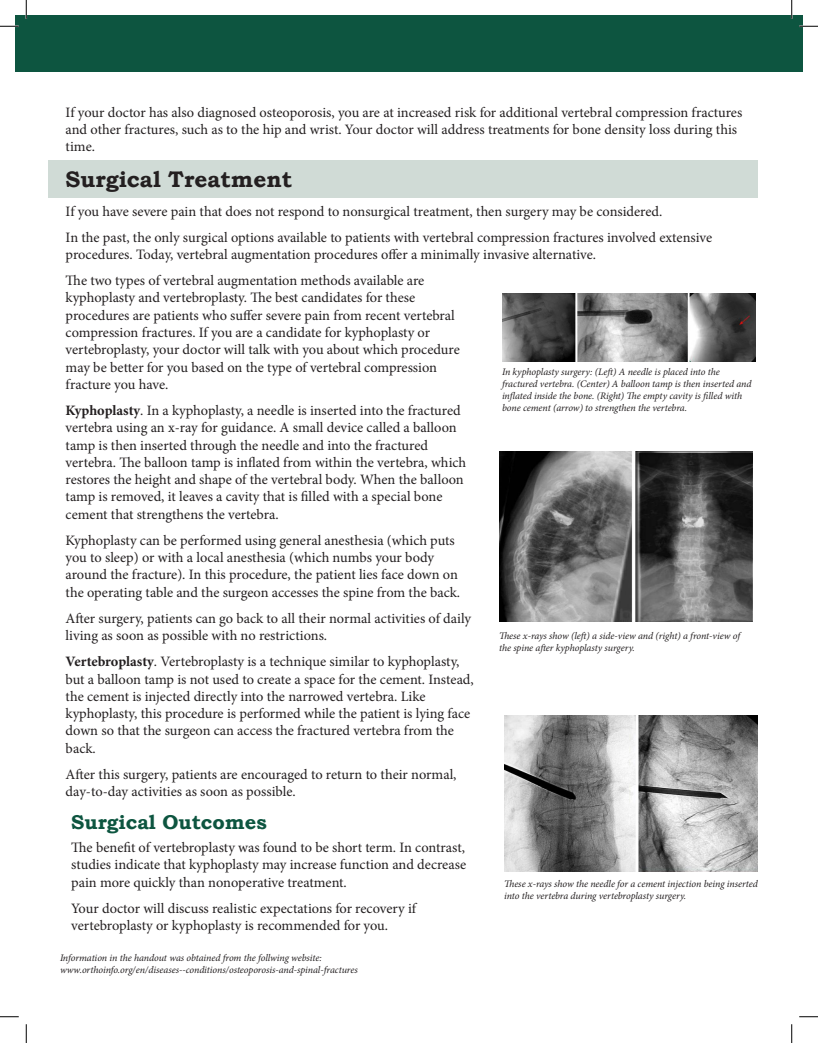
<style>
.page{position:relative;width:818px;height:1043px;background:#fff}
.page>*{position:absolute;margin:0;border:0;box-sizing:border-box;transform-origin:0 0}
.Header_2{font:700 22.5px "Bookman Old Style";color:#231f20}
.header_3{font:700 20px "Bookman Old Style";color:#0d5540}
.Paragraph_2{font:14.38px/17.2px "Minion Pro";color:#231f20}
.Paragraph_3{font:14.38px/17.2px "Minion Pro";letter-spacing:-.005em;color:#231f20;text-align:justify}
.Image_Caption{font:italic 10px/12px "Minion Pro";letter-spacing:-.005em;color:#231f20}
.s1{font-weight:700}
</style>
<div class="page">
<div style="left:15px;top:15px;width:787px;height:56px;background:#0d5540"></div>
<div style="left:49px;top:160px;width:709px;height:38px;background:#d0dbd6"></div>
<img style="left:503px;top:294px;width:252px;height:67px">
<img style="left:499px;top:451px;width:253px;height:171px">
<img style="left:504px;top:716px;width:254px;height:155px">
<svg style="left:0;top:25px;width:19px;height:2px"></svg>
<svg style="left:799px;top:25px;width:19px;height:2px"></svg>
<svg style="left:0;top:1016px;width:19px;height:1px"></svg>
<svg style="left:799px;top:1016px;width:19px;height:1px"></svg>
<svg style="left:25px;top:0;width:2px;height:19px"></svg>
<svg style="left:25px;top:1024px;width:2px;height:18px"></svg>
<svg style="left:790px;top:0;width:2px;height:19px"></svg>
<svg style="left:791px;top:1024px;width:1px;height:18px"></svg>
<p class="Paragraph_2" style="left:66px;top:103px;width:678px">If your doctor has also diagnosed osteoporosis, you are at increased risk for additional vertebral compression fractures and other fractures, such as to the hip and wrist. Your doctor will address treatments for bone density loss during this time.</p>
<p class="Header_2" style="left:66px;top:163px;width:228px">Surgical Treatment</p>
<p class="Paragraph_2" style="left:66px;top:202px;width:598px">If you have severe pain that does not respond to nonsurgical treatment, then surgery may be considered.</p>
<p class="Paragraph_2" style="left:66px;top:229px;width:648px">In the past, the only surgical options available to patients with vertebral compression fractures involved extensive procedures. Today, vertebral augmentation procedures offer a minimally invasive alternative.</p>
<p class="Paragraph_2" style="left:66px;top:272px;width:395px">The two types of vertebral augmentation methods available are kyphoplasty and vertebroplasty. The best candidates for these procedures are patients who suffer severe pain from recent vertebral compression fractures. If you are a candidate for kyphoplasty or vertebroplasty, your doctor will talk with you about which procedure may be better for you based on the type of vertebral compression fracture you have.</p>
<p class="Paragraph_2" style="left:66px;top:402px;width:402px"><span class="s1">Kyphoplasty</span>. In a kyphoplasty, a needle is inserted into the fractured vertebra using an x-ray for guidance. A small device called a balloon tamp is then inserted through the needle and into the fractured vertebra. The balloon tamp is inflated from within the vertebra, which restores the height and shape of the vertebral body. When the balloon tamp is removed, it leaves a cavity that is filled with a special bone cement that strengthens the vertebra.</p>
<p class="Paragraph_2" style="left:66px;top:531px;width:396px">Kyphoplasty can be performed using general anesthesia (which puts you to sleep) or with a local anesthesia (which numbs your body around the fracture). In this procedure, the patient lies face down on the operating table and the surgeon accesses the spine from the back.</p>
<p class="Paragraph_2" style="left:66px;top:609px;width:407px">After surgery, patients can go back to all their normal activities of daily living as soon as possible with no restrictions.</p>
<p class="Paragraph_2" style="left:66px;top:653px;width:409px"><span class="s1">Vertebroplasty</span>. Vertebroplasty is a technique similar to kyphoplasty, but a balloon tamp is not used to create a space for the cement. Instead, the cement is injected directly into the narrowed vertebra. Like kyphoplasty, this procedure is performed while the patient is lying face down so that the surgeon can access the fractured vertebra from the back.</p>
<p class="Paragraph_2" style="left:66px;top:765px;width:392px">After this surgery, patients are encouraged to return to their normal, day-to-day activities as soon as possible.</p>
<p class="header_3" style="left:71px;top:808px;width:197px">Surgical Outcomes</p>
<p class="Paragraph_3" style="left:71px;top:839px;width:396px">The benefit of vertebroplasty was found to be short term. In contrast, studies indicate that kyphoplasty may increase function and decrease pain more quickly than nonoperative treatment.</p>
<p class="Paragraph_3" style="left:71px;top:899px;width:346px">Your doctor will discuss realistic expectations for recovery if vertebroplasty or kyphoplasty is recommended for you.</p>
<p class="Image_Caption" style="left:502px;top:365px;width:251px">In kyphoplasty surgery: (Left) A needle is placed into the fractured vertebra. (Center) A balloon tamp is then inserted and inflated inside the bone. (Right) The empty cavity is filled with bone cement (arrow) to strengthen the vertebra.</p>
<p class="Image_Caption" style="left:499px;top:629px;width:243px">These x-rays show (left) a side-view and (right) a front-view of the spine after kyphoplasty surgery.</p>
<p class="Image_Caption" style="left:504px;top:877px;width:255px">These x-rays show the needle for a cement injection being inserted into the vertebra during vertebroplasty surgery.</p>
<p class="Image_Caption" style="left:60px;top:952px;width:299px">Information in the handout was obtained from the follwing website: www.orthoinfo.org/en/diseases--conditions/osteoporosis-and-spinal-fractures</p>
</div>
